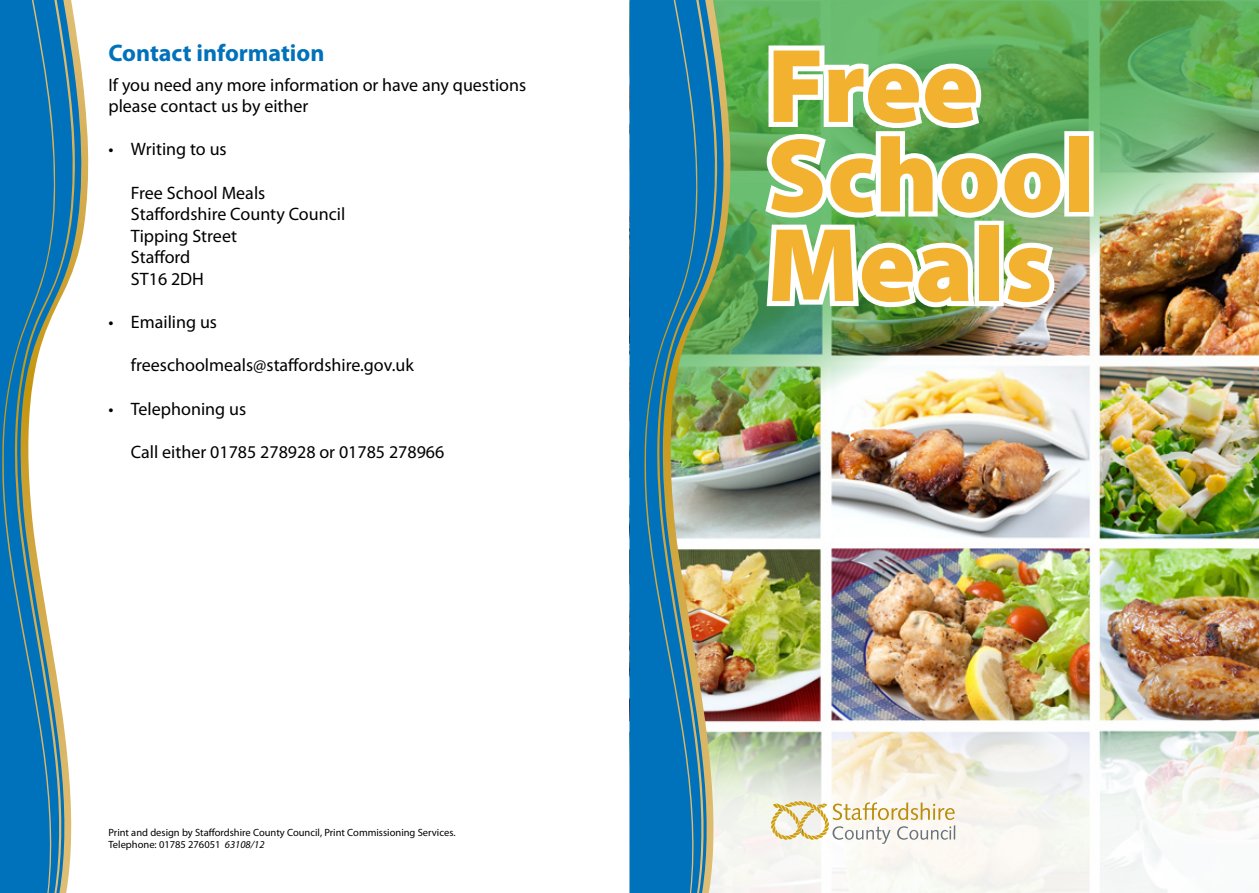
<style>
.page{position:relative;width:1259px;height:893px;background:#fff}
.page>*{position:absolute;margin:0;border:0;box-sizing:border-box;transform-origin:0 0}
.t1{font:900 105.9px/89.6px "Myriad Pro";color:#f2b22f}
.t2{font:700 24px "Myriad Pro";color:#0071bb}
.t3{font:18px/21.6px "Myriad Pro";color:#000}
.t4{font:10.5px/12.6px "Myriad Pro";color:#000}
.s1{font-style:italic}
</style>
<div class="page">
<img style="left:731px;top:513px;width:528px;height:24px">
<img style="left:731px;top:0;width:528px;height:513px">
<div style="left:1064px;top:131px;width:29px;height:86px;border:10px solid #fff"></div>
<img style="left:757px;top:40px;width:313px;height:272px">
<img style="left:731px;top:537px;width:528px;height:356px">
<svg style="left:629px;top:0;width:15px;height:893px;fill:#0071bb"></svg>
<img style="left:719px;top:0;width:12px;height:893px">
<div style="left:644px;top:0;width:12px;height:893px;background:#0071bb"></div>
<img style="left:656px;top:0;width:63px;height:893px">
<svg style="left:771px;top:801px;width:184px;height:43px"></svg>
<hr style="left:0;top:0;width:2px;height:893px;background:#0071bb">
<svg style="left:77px;top:38px;width:12px;height:220px"></svg>
<div style="left:2px;top:0;width:12px;height:893px;background:#0071bb"></div>
<svg style="left:14px;top:0;width:63px;height:893px"></svg>
<h2 class="t2" style="left:108px;top:37px;width:217px">Contact information</h2>
<p class="t3" style="left:108px;top:74px;width:419px">If you need any more information or have any questions please contact us by either</p>
<p class="t3" style="left:108px;top:138px;width:120px">• Writing to us</p>
<p class="t3" style="left:131px;top:182px;width:216px">Free School Meals<br>Staffordshire County Council<br>Tipping Street<br>Stafford<br>ST16 2DH</p>
<p class="t3" style="left:108px;top:311px;width:110px">• Emailing us</p>
<p class="t3" style="left:131px;top:354px;width:284px">freeschoolmeals@staffordshire.gov.uk</p>
<p class="t3" style="left:108px;top:398px;width:139px">• Telephoning us</p>
<p class="t3" style="left:131px;top:441px;width:315px">Call either 01785 278928 or 01785 278966</p>
<p class="t4" style="left:108px;top:826px;width:348px">Print and design by Staffordshire County Council, Print Commissioning Services.<br>Telephone: 01785 276051 <span class="s1">63108/12</span></p>
<h1 class="t1" style="left:767px;top:42px;width:329px">Free<br>School<br>Meals</h1>
</div>
